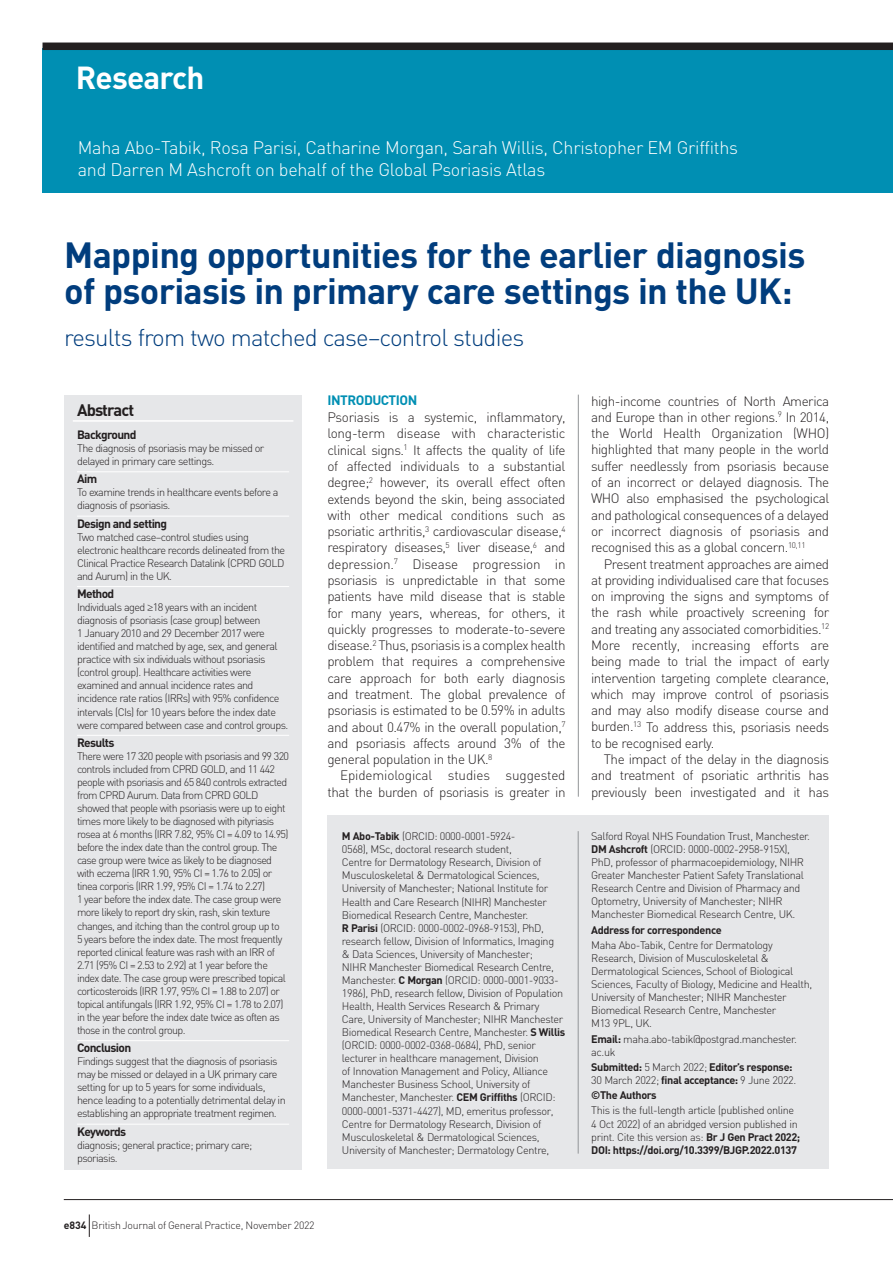
<style>
.page{position:relative;width:893px;height:1263px;background:#fff}
.page>*{position:absolute;margin:0;border:0;box-sizing:border-box;transform-origin:0 0}
.t1{font:700 36px/36px "DIN";letter-spacing:-.02em;color:#013d7d}
.t2{font:700 31.5px "DIN";letter-spacing:-.025em;color:#fff}
.t3{font:300 24px "DIN";letter-spacing:-.035em;color:#013d7d}
.t4{font:300 18px/21px "DIN";letter-spacing:-.015em;color:#fff}
.t5{font:700 16.5px "DIN";letter-spacing:-.055em;color:#231f20}
.t6{font:300 13.5px/16.4px "DIN";letter-spacing:-.035em;color:#231f20;text-align:justify}
.t7{font:700 13.5px "DIN";letter-spacing:-.035em;color:#008fb3}
.t8{font:700 12px "DIN";letter-spacing:-.055em;color:#231f20}
.t9{font:300 10.8px/13px "DIN";letter-spacing:-.055em;color:#231f20}
.t10{font:300 10.8px/13px "DIN";letter-spacing:-.035em;color:#231f20}
.t11{font:700 10.8px/13px "DIN";letter-spacing:-.035em;color:#231f20}
.t12{font:300 10.5px "DIN";letter-spacing:-.025em;color:#231f20}
.s1{font-family:"Helvetica"}
.s2{font-weight:700}
.s3{font-weight:300}
</style>
<div class="page">
<div style="left:43px;top:48px;width:850px;height:144px;background:#008fb3"></div>
<div style="left:43px;top:43px;width:850px;height:7px;background:#231f20"></div>
<hr style="left:578px;top:395px;width:1px;height:402px;background:#939598">
<div style="left:64px;top:395px;width:238px;height:774px;background:#e6e7e9"></div>
<hr style="left:73px;top:420px;width:220px;height:2px;background:#fff">
<hr style="left:77px;top:471px;width:212px;height:1px;background:#fff">
<hr style="left:77px;top:516px;width:212px;height:1px;background:#fff">
<hr style="left:77px;top:586px;width:212px;height:1px;background:#fff">
<hr style="left:77px;top:735px;width:212px;height:1px;background:#fff">
<hr style="left:77px;top:1040px;width:212px;height:1px;background:#fff">
<hr style="left:77px;top:1124px;width:212px;height:1px;background:#fff">
<div style="left:327px;top:815px;width:502px;height:354px;background:#e6e7e9"></div>
<hr style="left:578px;top:831px;width:1px;height:322px;background:#939598">
<hr style="left:64px;top:1199px;width:829px;height:1px;background:#231f20">
<svg style="left:89px;top:1214px;width:1px;height:23px"></svg>
<h2 class="t2" style="left:76px;top:57px;width:130px">Research</h2>
<h3 class="t4" style="left:78px;top:137px;width:662px">Maha Abo-Tabik, Rosa Parisi, Catharine Morgan, Sarah Willis, Christopher EM Griffiths and Darren M Ashcroft on behalf of the Global Psoriasis Atlas</h3>
<h1 class="t1" style="left:64px;top:235px;width:743px">Mapping opportunities for the earlier diagnosis of psoriasis in primary care settings in the UK:</h1>
<h3 class="t3" style="left:64px;top:323px;width:462px">results from two matched case–control studies</h3>
<h3 class="t5" style="left:77px;top:399px;width:59px">Abstract</h3>
<p class="t8" style="left:77px;top:427px;width:61px">Background</p>
<p class="t9" style="left:77px;top:441px;width:189px">The diagnosis of psoriasis may be missed or delayed in primary care settings.</p>
<p class="t8" style="left:77px;top:471px;width:22px">Aim</p>
<p class="t9" style="left:77px;top:486px;width:203px">To examine trends in healthcare events before a diagnosis of psoriasis.</p>
<p class="t8" style="left:77px;top:515px;width:92px">Design and setting</p>
<p class="t9" style="left:77px;top:530px;width:210px">Two matched case–control studies using electronic healthcare records delineated from the Clinical Practice Research Datalink (CPRD GOLD and Aurum) in the UK.</p>
<p class="t8" style="left:77px;top:586px;width:39px">Method</p>
<p class="t9" style="left:77px;top:601px;width:213px">Individuals aged <span class="s1">≥</span>18 years with an incident diagnosis of psoriasis (case group) between<br>1 January 2010 and 29 December 2017 were identified and matched by age, sex, and general practice with six individuals without psoriasis (control group). Healthcare activities were examined and annual incidence rates and incidence rate ratios (IRRs) with 95% confidence intervals (CIs) for 10 years before the index date were compared between case and control groups.</p>
<p class="t8" style="left:77px;top:735px;width:39px">Results</p>
<p class="t9" style="left:77px;top:749px;width:214px">There were 17 320 people with psoriasis and 99 320 controls included from CPRD GOLD, and 11 442 people with psoriasis and 65 840 controls extracted from CPRD Aurum. Data from CPRD GOLD showed that people with psoriasis were up to eight times more likely to be diagnosed with pityriasis rosea at 6 months (IRR 7.82, 95% CI = 4.09 to 14.95) before the index date than the control group. The case group were twice as likely to be diagnosed with eczema (IRR 1.90, 95% CI = 1.76 to 2.05) or tinea corporis (IRR 1.99, 95% CI = 1.74 to 2.27)<br>1 year before the index date. The case group were more likely to report dry skin, rash, skin texture changes, and itching than the control group up to<br>5 years before the index date. The most frequently reported clinical feature was rash with an IRR of 2.71 (95% CI = 2.53 to 2.92) at 1 year before the index date. The case group were prescribed topical corticosteroids (IRR 1.97, 95% CI = 1.88 to 2.07) or topical antifungals (IRR 1.92, 95% CI = 1.78 to 2.07) in the year before the index date twice as often as those in the control group.</p>
<p class="t8" style="left:77px;top:1040px;width:56px">Conclusion</p>
<p class="t9" style="left:77px;top:1055px;width:210px">Findings suggest that the diagnosis of psoriasis may be missed or delayed in a UK primary care setting for up to 5 years for some individuals, hence leading to a potentially detrimental delay in establishing an appropriate treatment regimen.</p>
<p class="t8" style="left:77px;top:1123px;width:51px">Keywords</p>
<p class="t9" style="left:77px;top:1138px;width:177px">diagnosis; general practice; primary care; psoriasis.</p>
<p class="t7" style="left:327px;top:391px;width:91px">INTRODUCTION</p>
<p class="t6" style="left:327px;top:409px;width:240px">Psoriasis is a systemic, inflammatory, long-term disease with characteristic clinical signs.<sup>1</sup> It affects the quality of life of affected individuals to a substantial degree;<sup>2</sup> however, its overall effect often extends beyond the skin, being associated with other medical conditions such as psoriatic arthritis,<sup>3</sup> cardiovascular disease,<sup>4 </sup>respiratory diseases,<sup>5</sup> liver disease,<sup>6</sup> and depression.<sup>7</sup> Disease progression in psoriasis is unpredictable in that some patients have mild disease that is stable for many years, whereas, for others, it quickly progresses to moderate-to-severe disease.<sup>2</sup> Thus, psoriasis is a complex health problem that requires a comprehensive care approach for both early diagnosis and treatment. The global prevalence of psoriasis is estimated to be 0.59% in adults and about 0.47% in the overall population,<sup>7 </sup>and psoriasis affects around 3% of the general population in the UK.<sup>8</sup></p>
<p class="t6" style="left:327px;top:767px;width:240px;text-align:right">Epidemiological studies suggested that the burden of psoriasis is greater in</p>
<p class="t6" style="left:591px;top:392px;width:240px">high-income countries of North America and Europe than in other regions.<sup>9</sup> In 2014, the World Health Organization (WHO) highlighted that many people in the world suffer needlessly from psoriasis because of an incorrect or delayed diagnosis. The WHO also emphasised the psychological and pathological consequences of a delayed or incorrect diagnosis of psoriasis and recognised this as a global concern.<sup>10,11</sup></p>
<p class="t6" style="left:591px;top:555px;width:240px;text-indent:13px">Present treatment approaches are aimed at providing individualised care that focuses on improving the signs and symptoms of the rash while proactively screening for and treating any associated comorbidities.<sup>12<br></sup>More recently, increasing efforts are being made to trial the impact of early intervention targeting complete clearance, which may improve control of psoriasis and may also modify disease course and burden.<sup>13</sup> To address this, psoriasis needs to be recognised early.</p>
<p class="t6" style="left:591px;top:751px;width:240px;text-indent:13px">The impact of the delay in the diagnosis and treatment of psoriatic arthritis has previously been investigated and it has</p>
<p class="t10" style="left:342px;top:830px;width:225px"><span class="s2">M Abo-Tabik</span> (ORCID: 0000-0001-5924-<br>0568), MSc, doctoral research student,<br>Centre for Dermatology Research, Division of Musculoskeletal &amp; Dermatological Sciences, University of Manchester; National Institute for Health and Care Research (NIHR) Manchester Biomedical Research Centre, Manchester.<br><span class="s2">R Parisi</span> (ORCID: 0000-0002-0968-9153), PhD, research fellow, Division of Informatics, Imaging<br>&amp; Data Sciences, University of Manchester;<br>NIHR Manchester Biomedical Research Centre, Manchester. <span class="s2">C Morgan</span> (ORCID: 0000-0001-9033- 1986), PhD, research fellow, Division of Population Health, Health Services Research &amp; Primary Care, University of Manchester; NIHR Manchester Biomedical Research Centre, Manchester. <span class="s2">S Willis </span>(ORCID: 0000-0002-0368-0684), PhD, senior lecturer in healthcare management, Division<br>of Innovation Management and Policy, Alliance Manchester Business School, University of Manchester, Manchester. <span class="s2">CEM Griffiths</span> (ORCID:<br>0000-0001-5371-4427), MD, emeritus professor, Centre for Dermatology Research, Division of Musculoskeletal &amp; Dermatological Sciences, University of Manchester; Dermatology Centre,</p>
<p class="t10" style="left:591px;top:829px;width:220px">Salford Royal NHS Foundation Trust, Manchester.<br><span class="s2">DM Ashcroft</span> (ORCID: 0000-0002-2958-915X), PhD, professor of pharmacoepidemiology, NIHR Greater Manchester Patient Safety Translational Research Centre and Division of Pharmacy and Optometry, University of Manchester; NIHR Manchester Biomedical Research Centre, UK.</p>
<p class="t11" style="left:591px;top:923px;width:132px">Address for correspondence</p>
<p class="t10" style="left:591px;top:938px;width:222px">Maha Abo-Tabik, Centre for Dermatology Research, Division of Musculoskeletal &amp; Dermatological Sciences, School of Biological Sciences, Faculty of Biology, Medicine and Health, University of Manchester; NIHR Manchester Biomedical Research Centre, Manchester<br>M13 9PL, UK.</p>
<p class="t10" style="left:591px;top:1032px;width:207px"><span class="s2">Email:</span> maha.abo-tabik@postgrad.manchester. ac.uk</p>
<p class="t11" style="left:591px;top:1060px;width:207px">Submitted: <span class="s3">5 March 2022;</span> Editor’s response:<br><span class="s3">30 March 2022;</span> final acceptance: <span class="s3">9 June 2022.</span></p>
<p class="t11" style="left:591px;top:1088px;width:67px">©The Authors</p>
<p class="t10" style="left:591px;top:1104px;width:211px">This is the full-length article (published online 4 Oct 2022) of an abridged version published in print. Cite this version as: <span class="s2">Br J Gen Pract 2022; DOI: https://doi.org/10.3399/BJGP.2022.0137</span></p>
<p class="t12" style="left:64px;top:1219px;width:252px"><span class="s2">e834</span> British Journal of General Practice, November 2022</p>
</div>
